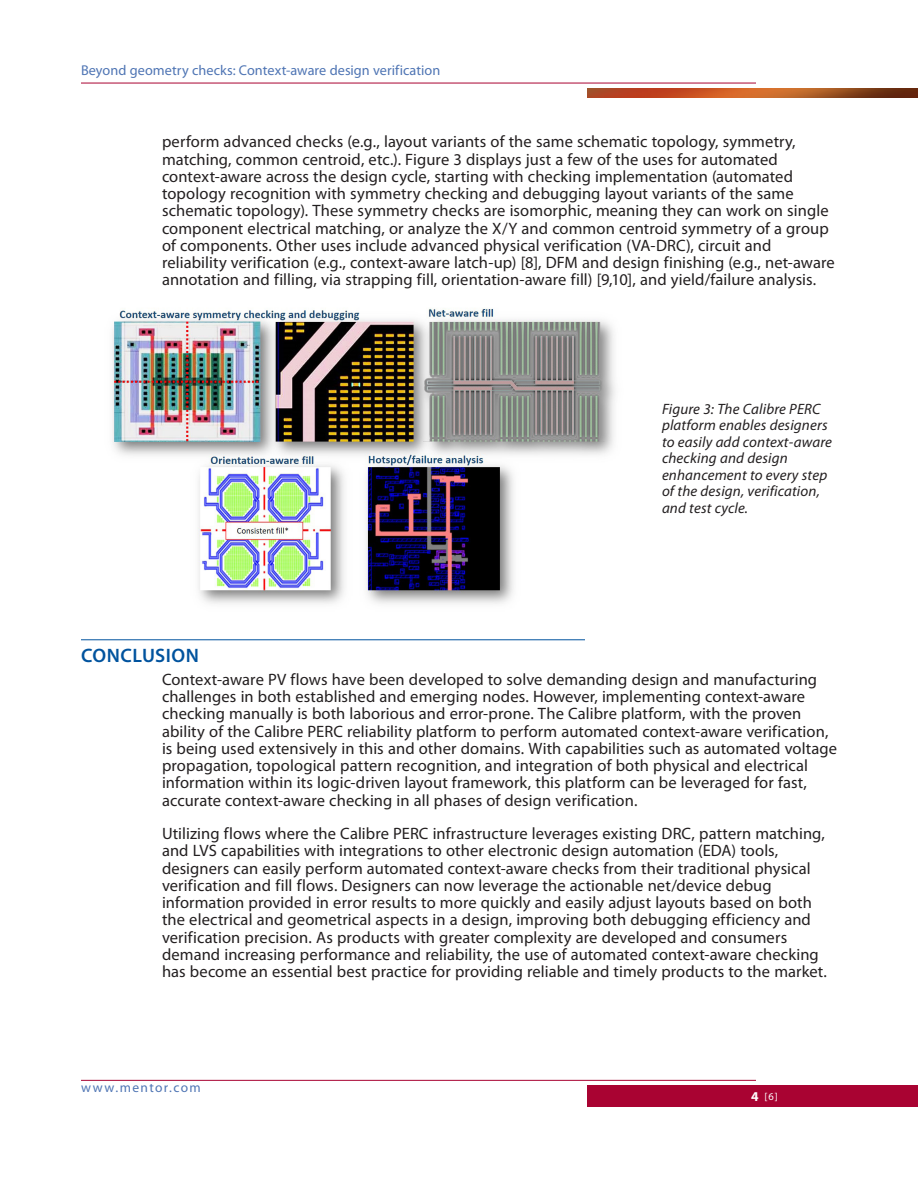
<style>
.page{position:relative;width:918px;height:1188px;background:#fff}
.page>*{position:absolute;margin:0;border:0;box-sizing:border-box;transform-origin:0 0}
.HED_01_w_rule{font:600 19.5px "Myriad Pro";letter-spacing:.02em;color:#01539e}
.BODY-01{font:16.5px/17.2px "Myriad Pro";letter-spacing:.005em;color:#231f20}
.CAPTION-01{font:italic 15px/16.5px "Myriad Pro";letter-spacing:.01em;color:#231f20}
.t1{font:14.25px "Myriad Pro";letter-spacing:.005em;color:#4f75b4}
.t2{font:13.5px "Myriad Pro";letter-spacing:.105em;color:#4f75b4}
.t3{font:10.5px "Myriad Pro";color:#fff}
.s1{font-weight:700;font-size:13.5px}
</style>
<div class="page">
<div style="left:588px;top:1085px;width:330px;height:22px;background:#a90332"></div>
<hr style="left:81px;top:1080px;width:675px;height:1px;background:#a90332">
<hr style="left:81px;top:83px;width:675px;height:1px;background:#a90332">
<img style="left:587px;top:88px;width:331px;height:10px">
<hr style="left:81px;top:640px;width:504px;height:1px;background:#01539e">
<img style="left:112px;top:308px;width:503px;height:296px">
<p class="t1" style="left:81px;top:61px;width:361px">Beyond geometry checks: Context-aware design verification</p>
<p class="BODY-01" style="left:162px;top:133px;width:674px">perform advanced checks (e.g., layout variants of the same schematic topology, symmetry, matching, common centroid, etc.). Figure 3 displays just a few of the uses for automated context-aware across the design cycle, starting with checking implementation (automated topology recognition with symmetry checking and debugging layout variants of the same schematic topology). These symmetry checks are isomorphic, meaning they can work on single component electrical matching, or analyze the X/Y and common centroid symmetry of a group of components. Other uses include advanced physical verification (VA-DRC), circuit and reliability verification (e.g., context-aware latch-up) [8], DFM and design finishing (e.g., net-aware annotation and filling, via strapping fill, orientation-aware fill) [9,10], and yield/failure analysis.</p>
<p class="CAPTION-01" style="left:662px;top:400px;width:172px">Figure 3: The Calibre PERC platform enables designers to easily add context-aware checking and design enhancement to every step of the design, verification, and test cycle.</p>
<p class="HED_01_w_rule" style="left:81px;top:643px;width:119px">CONCLUSION</p>
<p class="BODY-01" style="left:162px;top:670px;width:677px">Context-aware PV flows have been developed to solve demanding design and manufacturing challenges in both established and emerging nodes. However, implementing context-aware checking manually is both laborious and error-prone. The Calibre platform, with the proven ability of the Calibre PERC reliability platform to perform automated context-aware verification, is being used extensively in this and other domains. With capabilities such as automated voltage propagation, topological pattern recognition, and integration of both physical and electrical information within its logic-driven layout framework, this platform can be leveraged for fast, accurate context-aware checking in all phases of design verification.</p>
<p class="BODY-01" style="left:162px;top:825px;width:666px">Utilizing flows where the Calibre PERC infrastructure leverages existing DRC, pattern matching, and LVS capabilities with integrations to other electronic design automation (EDA) tools, designers can easily perform automated context-aware checks from their traditional physical verification and fill flows. Designers can now leverage the actionable net/device debug information provided in error results to more quickly and easily adjust layouts based on both the electrical and geometrical aspects in a design, improving both debugging efficiency and verification precision. As products with greater complexity are developed and consumers demand increasing performance and reliability, the use of automated context-aware checking has become an essential best practice for providing reliable and timely products to the market.</p>
<p class="t2" style="left:81px;top:1079px;width:121px">www.mentor.com</p>
<p class="t3" style="left:751px;top:1090px;width:28px"><span class="s1">4</span> [6]</p>
</div>
